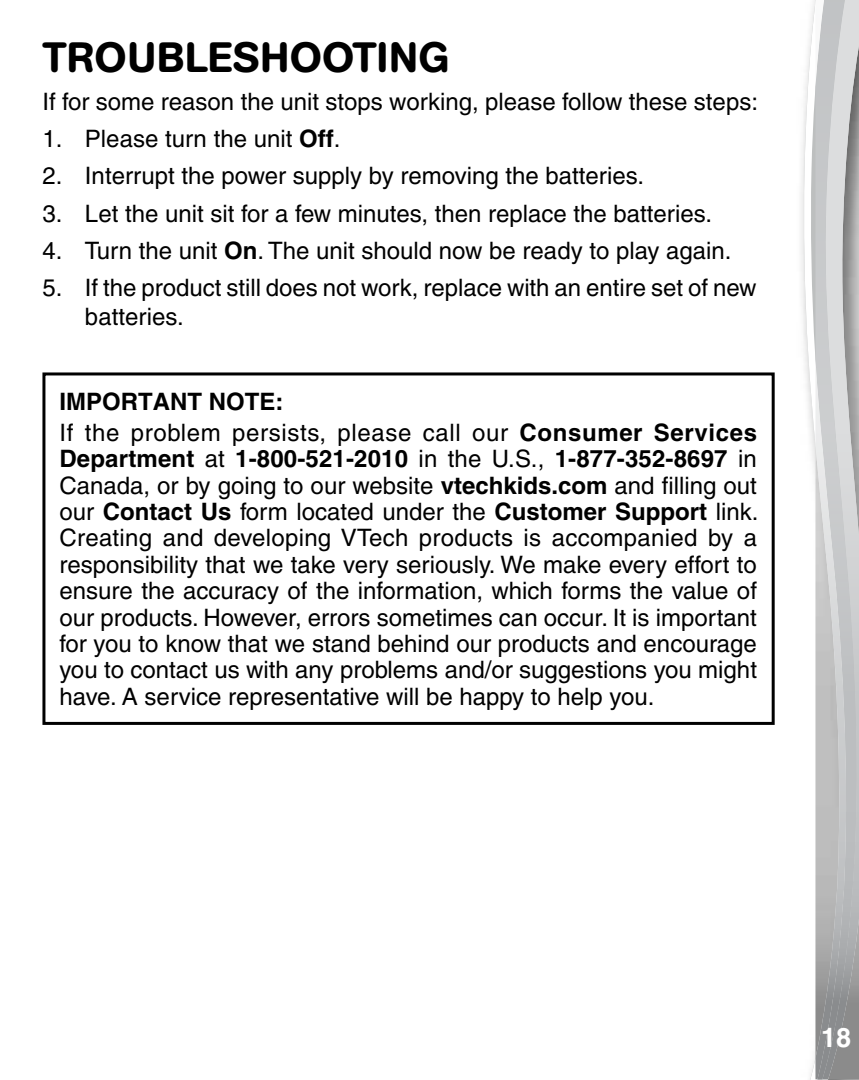
<style>
.page{position:relative;width:859px;height:1080px;background:#fff}
.page>*{position:absolute;margin:0;border:0;box-sizing:border-box;transform-origin:0 0}
.t1{font:500 42px "AG Book Rounded";letter-spacing:.02em;color:#000}
.t2{font:700 27px "Helvetica";color:#fff}
.t3{font:500 24px/26.4px "Helvetica";color:#000}
.t4{font:500 24px/30.6px "Helvetica";letter-spacing:.025em;color:#000}
.s1{font-weight:700}
</style>
<div class="page">
<svg style="left:803px;top:0;width:12px;height:1080px"></svg>
<svg style="left:815px;top:1079px;width:13px;height:1px"></svg>
<img style="left:858px;top:0;width:1px;height:1079px">
<img style="left:848px;top:0;width:10px;height:1079px">
<img style="left:815px;top:0;width:33px;height:1079px">
<div style="left:42px;top:372px;width:733px;height:353px;border:3px solid #000"></div>
<h1 class="t1" style="left:42px;top:33px;width:409px">TROUBLESHOOTING</h1>
<p class="t3" style="left:42px;top:88px;width:717px">If for some reason the unit stops working, please follow these steps:</p>
<p class="t3" style="left:42px;top:125px;width:299px">1. Please turn the unit <span class="s1">Off</span>.</p>
<p class="t3" style="left:42px;top:163px;width:603px">2. Interrupt the power supply by removing the batteries.</p>
<p class="t3" style="left:42px;top:200px;width:671px">3. Let the unit sit for a few minutes, then replace the batteries.</p>
<p class="t3" style="left:42px;top:237px;width:690px">4. Turn the unit <span class="s1">On</span>. The unit should now be ready to play again.</p>
<p class="t3" style="left:85px;top:273px;width:673px;line-height:28.8px;text-indent:-43px">5. If the product still does not work, replace with an entire set of new batteries.</p>
<p class="t4" style="left:59px;top:386px;width:699px"><span class="s1">IMPORTANT NOTE:<br></span>If the problem persists, please call our <span class="s1">Consumer Services</span></p>
<p class="t3" style="left:59px;top:446px;width:700px;text-align:justify"><span class="s1">Department</span> at <span class="s1">1-800-521-2010</span> in the U.S., <span class="s1">1-877-352-8697</span> in Canada, or by going to our website <span class="s1">vtechkids.com</span> and filling out our <span class="s1">Contact Us</span> form located under the <span class="s1">Customer Support</span> link.<br>Creating and developing VTech products is accompanied by a responsibility that we take very seriously. We make every effort to ensure the accuracy of the information, which forms the value of our products. However, errors sometimes can occur. It is important for you to know that we stand behind our products and encourage you to contact us with any problems and/or suggestions you might have. A service representative will be happy to help you.</p>
<p class="t2" style="left:821px;top:1021px;width:32px">18</p>
</div>
